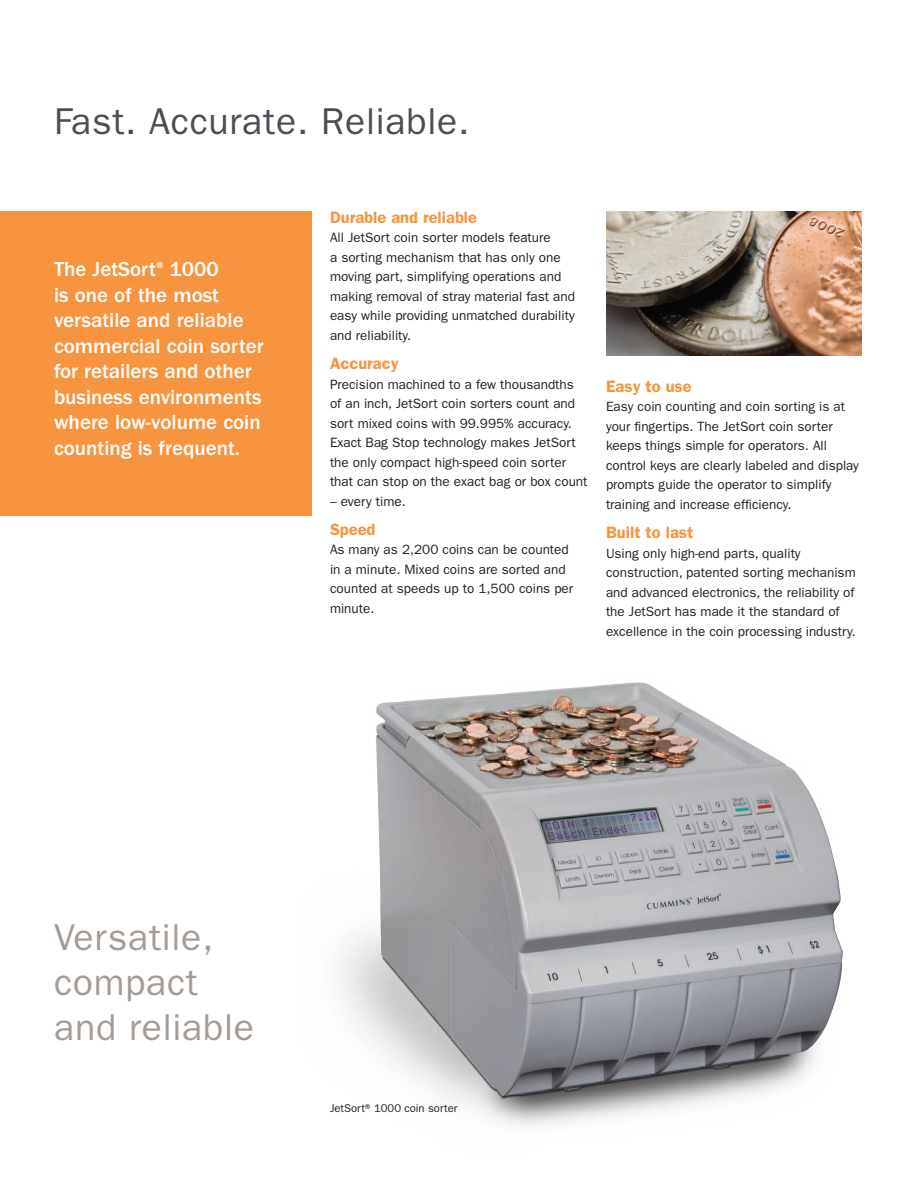
<style>
.page{position:relative;width:918px;height:1188px;background:#fff}
.page>*{position:absolute;margin:0;border:0;box-sizing:border-box;transform-origin:0 0}
.H7___Headline_7{font:37.5px/45px "ITC Franklin Gothic Std";letter-spacing:.02em;color:#a79c95}
.H7___Headline_7-2{font:37.5px "ITC Franklin Gothic Std";letter-spacing:.02em;color:#4d4e53}
.C1___Caption_1{font:500 21px/25.5px "ITC Franklin Gothic Std";color:#fff}
.S2___Subhead_2{font:600 16.5px "ITC Franklin Gothic Std";color:#f7943f}
.S2___Subhead_2-2{font:13.5px/19.5px "ITC Franklin Gothic Std";color:#231f20}
.C2___Caption_2{font:11.25px "ITC Franklin Gothic Std";color:#231f20}
</style>
<div class="page">
<div style="left:0;top:212px;width:312px;height:304px;background:#f7943f"></div>
<img style="left:606px;top:212px;width:255px;height:144px">
<img style="left:340px;top:682px;width:503px;height:444px">
<p class="H7___Headline_7-2" style="left:54px;top:99px;width:417px">Fast. Accurate. Reliable.</p>
<p class="C1___Caption_1" style="left:54px;top:257px;width:211px">The JetSort<sup>®</sup> 1000<br>is one of the most versatile and reliable commercial coin sorter for retailers and other business environments where low-volume coin counting is frequent.</p>
<p class="S2___Subhead_2" style="left:330px;top:208px;width:149px">Durable and reliable</p>
<p class="S2___Subhead_2-2" style="left:330px;top:228px;width:247px">All JetSort coin sorter models feature<br>a sorting mechanism that has only one moving part, simplifying operations and making removal of stray material fast and easy while providing unmatched durability and reliability.</p>
<p class="S2___Subhead_2" style="left:330px;top:354px;width:70px">Accuracy</p>
<p class="S2___Subhead_2-2" style="left:330px;top:375px;width:259px">Precision machined to a few thousandths of an inch, JetSort coin sorters count and sort mixed coins with 99.995% accuracy.<br>Exact Bag Stop technology makes JetSort the only compact high-speed coin sorter that can stop on the exact bag or box count</p>
<p class="S2___Subhead_2-2" style="left:330px;top:492px;width:77px">– every time.</p>
<p class="S2___Subhead_2" style="left:330px;top:520px;width:47px">Speed</p>
<p class="S2___Subhead_2-2" style="left:330px;top:540px;width:245px">As many as 2,200 coins can be counted in a minute. Mixed coins are sorted and counted at speeds up to 1,500 coins per minute.</p>
<p class="S2___Subhead_2" style="left:606px;top:376px;width:87px">Easy to use</p>
<p class="S2___Subhead_2-2" style="left:606px;top:397px;width:254px">Easy coin counting and coin sorting is at your fingertips. The JetSort coin sorter keeps things simple for operators. All control keys are clearly labeled and display prompts guide the operator to simplify training and increase efficiency.</p>
<p class="S2___Subhead_2" style="left:606px;top:523px;width:89px">Built to last</p>
<p class="S2___Subhead_2-2" style="left:606px;top:543px;width:251px">Using only high-end parts, quality construction, patented sorting mechanism and advanced electronics, the reliability of the JetSort has made it the standard of excellence in the coin processing industry.</p>
<p class="H7___Headline_7" style="left:54px;top:915px;width:202px">Versatile, compact and reliable</p>
<p class="C2___Caption_2" style="left:330px;top:1102px;width:129px">JetSort® 1000 coin sorter</p>
</div>
